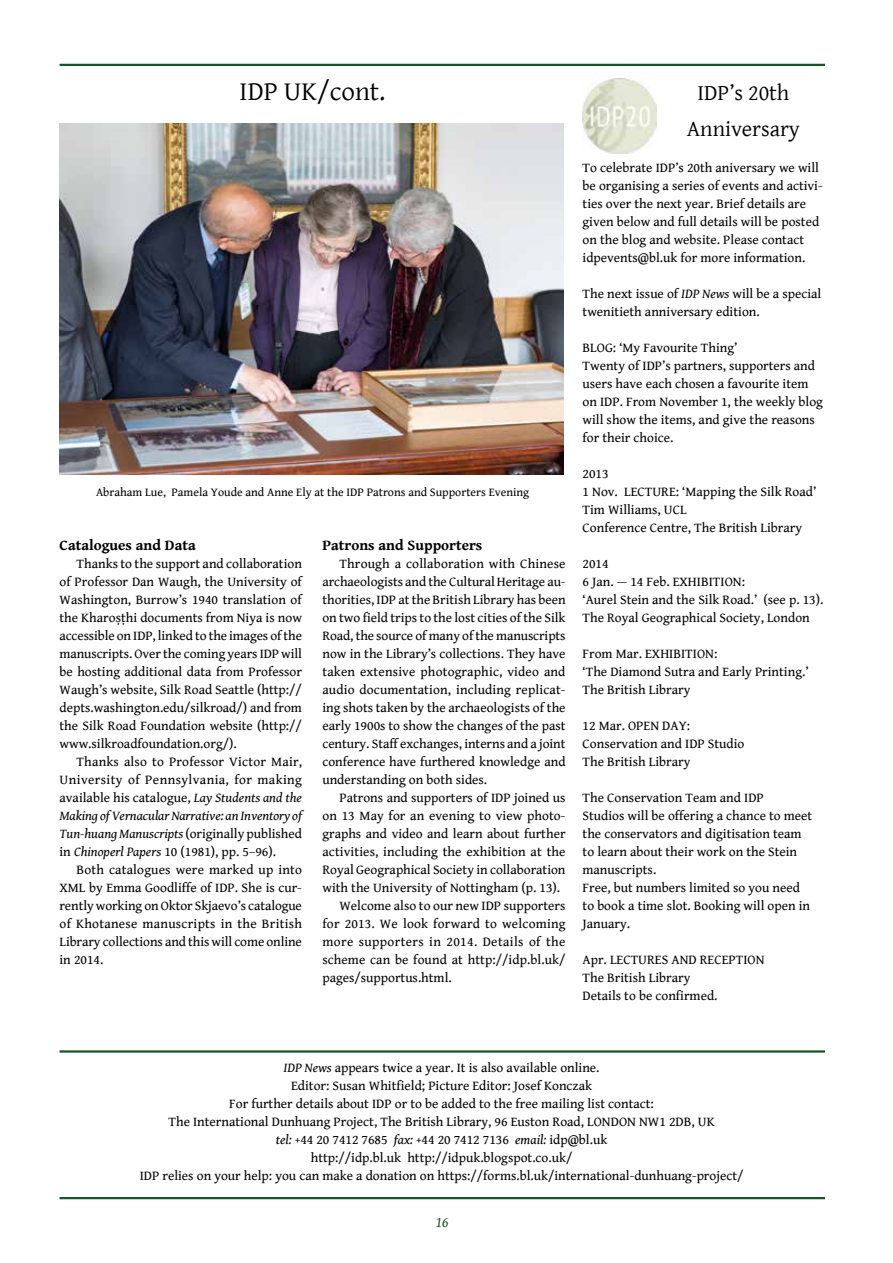
<style>
.page{position:relative;width:893px;height:1263px;background:#fff}
.page>*{position:absolute;margin:0;border:0;box-sizing:border-box;transform-origin:0 0}
.t1{font:27px "Gentium";color:#000}
.t2{font:22.5px/36px "Gentium";color:#000;text-align:center}
.t3{font:700 15px "Gentium Book Basic";color:#000}
.t4{font:italic 15px "Gentium Book Basic";color:#18532a}
.t5{font:13.5px/18px "Gentium Book Basic";color:#000}
.t6{font:13.5px "Gentium Book Basic";letter-spacing:.03em;color:#000}
.t7{font:12px "Gentium Book Basic";color:#000}
.s1{font-style:italic}
</style>
<div class="page">
<hr style="left:60px;top:64px;width:765px;height:2px;background:#18532a">
<hr style="left:60px;top:1050px;width:765px;height:2px;background:#18532a">
<hr style="left:60px;top:1197px;width:765px;height:2px;background:#18532a">
<img style="left:60px;top:123px;width:504px;height:351px">
<img style="left:583px;top:79px;width:74px;height:74px">
<h1 class="t1" style="left:240px;top:71px;width:147px">IDP UK/cont.</h1>
<h2 class="t2" style="left:687px;top:73px;width:115px">IDP’s 20th<br>Anniversary</h2>
<p class="t7" style="left:96px;top:483px;width:435px">Abraham Lue, Pamela Youde and Anne Ely at the IDP Patrons and Supporters Evening</p>
<p class="t3" style="left:322px;top:534px;width:162px">Patrons and Supporters</p>
<p class="t5" style="left:322px;top:554px;width:245px;text-align:justify;text-indent:17px">Through a collaboration with Chinese archaeologists and the Cultural Heritage au&shy;thorities, IDP at the British Library has been on two field trips to the lost cities of the Silk Road, the source of many of the manuscripts now in the Library’s collections. They have taken extensive photographic, video and audio documentation, including replicat&shy;ing shots taken by the archaeologists of the early 1900s to show the changes of the past century. Staff exchanges, interns and a joint conference have furthered knowledge and understanding on both sides.</p>
<p class="t5" style="left:339px;top:788px;width:228px">Patrons and supporters of IDP joined us</p>
<p class="t5" style="left:322px;top:806px;width:245px">on 13 May for an evening to view photo-</p>
<p class="t5" style="left:322px;top:824px;width:245px">graphs and video and learn about further</p>
<p class="t5" style="left:322px;top:842px;width:245px">activities, including the exhibition at the</p>
<p class="t5" style="left:322px;top:860px;width:245px">Royal Geographical Society in collaboration</p>
<p class="t5" style="left:322px;top:878px;width:239px">with the University of Nottingham (p. 13).</p>
<p class="t5" style="left:339px;top:896px;width:228px">Welcome also to our new IDP supporters</p>
<p class="t5" style="left:322px;top:914px;width:245px">for 2013. We look forward to welcoming</p>
<p class="t6" style="left:322px;top:931px;width:245px">more supporters in 2014. Details of the</p>
<p class="t5" style="left:322px;top:950px;width:245px">scheme can be found at http://idp.bl.uk/</p>
<p class="t5" style="left:322px;top:968px;width:131px">pages/supportus.html.</p>
<p class="t3" style="left:60px;top:534px;width:138px">Catalogues and Data</p>
<p class="t5" style="left:60px;top:554px;width:244px;text-align:justify;text-indent:17px">Thanks to the support and collaboration of Professor Dan Waugh, the University of Washington, Burrow’s 1940 translation of the Kharoṣṭhi documents from Niya is now accessible on IDP, linked to the images of the manuscripts. Over the coming years IDP will be hosting additional data from Professor Waugh’s website, Silk Road Seattle (http:// depts.washington.edu/silkroad/) and from the Silk Road Foundation website (http:// www.silkroadfoundation.org/).</p>
<p class="t5" style="left:60px;top:752px;width:244px;text-align:justify;text-indent:17px">Thanks also to Professor Victor Mair, University of Pennsylvania, for making available his catalogue, <span class="s1">Lay Students and the Making of Vernacular Narrative: an Inventory of Tun-huang Manuscripts</span> (originally published in <span class="s1">Chinoperl Papers</span> 10 (1981), pp. 5–96).</p>
<p class="t5" style="left:60px;top:860px;width:244px;text-align:justify;text-indent:17px">Both catalogues were marked up into XML by Emma Goodliffe of IDP. She is cur&shy;rently working on Oktor Skjaevo’s catalogue of Khotanese manuscripts in the British Library collections and this will come online in 2014.</p>
<p class="t5" style="left:583px;top:158px;width:242px">To celebrate IDP’s 20th aniversary we will be organising a series of events and activi&shy;ties over the next year. Brief details are given below and full details will be posted on the blog and website. Please contact idpevents@bl.uk for more information.</p>
<p class="t5" style="left:583px;top:284px;width:240px">The next issue of <span class="s1">IDP News</span> will be a special twenitieth anniversary edition.</p>
<p class="t5" style="left:583px;top:338px;width:242px">BLOG: ‘My Favourite Thing’<br>Twenty of IDP’s partners, supporters and users have each chosen a favourite item on IDP. From November 1, the weekly blog will show the items, and give the reasons for their choice.</p>
<p class="t5" style="left:583px;top:464px;width:235px">2013<br>1 Nov. LECTURE: ‘Mapping the Silk Road’<br>Tim Williams, UCL<br>Conference Centre, The British Library</p>
<p class="t5" style="left:583px;top:554px;width:242px">2014<br>6 Jan. — 14 Feb. EXHIBITION:<br>‘Aurel Stein and the Silk Road.’ (see p. 13).<br>The Royal Geographical Society, London</p>
<p class="t5" style="left:583px;top:644px;width:227px">From Mar. EXHIBITION:<br>‘The Diamond Sutra and Early Printing.’<br>The British Library</p>
<p class="t5" style="left:583px;top:716px;width:163px">12 Mar. OPEN DAY:<br>Conservation and IDP Studio<br>The British Library</p>
<p class="t5" style="left:583px;top:788px;width:231px">The Conservation Team and IDP<br>Studios will be offering a chance to meet the conservators and digitisation team to learn about their work on the Stein manuscripts.<br>Free, but numbers limited so you need to book a time slot. Booking will open in<br>January.</p>
<p class="t5" style="left:583px;top:950px;width:184px">Apr. LECTURES AND RECEPTION<br>The British Library<br>Details to be confirmed.</p>
<p class="t5" style="left:140px;top:1058px;width:605px;text-align:center"><span class="s1">IDP News</span> appears twice a year. It is also available online.<br>Editor: Susan Whitfield; Picture Editor: Josef Konczak<br>For further details about IDP or to be added to the free mailing list contact:<br>The International Dunhuang Project, The British Library, 96 Euston Road, LONDON NW1 2DB, UK<br><span class="s1">tel:</span> +44 20 7412 7685 <span class="s1">fax:</span> +44 20 7412 7136 <span class="s1">email:</span> idp@bl.uk<br>http://idp.bl.uk http://idpuk.blogspot.co.uk/<br>IDP relies on your help: you can make a donation on https://forms.bl.uk/international-dunhuang-project/</p>
<p class="t4" style="left:436px;top:1211px;width:14px">16</p>
</div>
